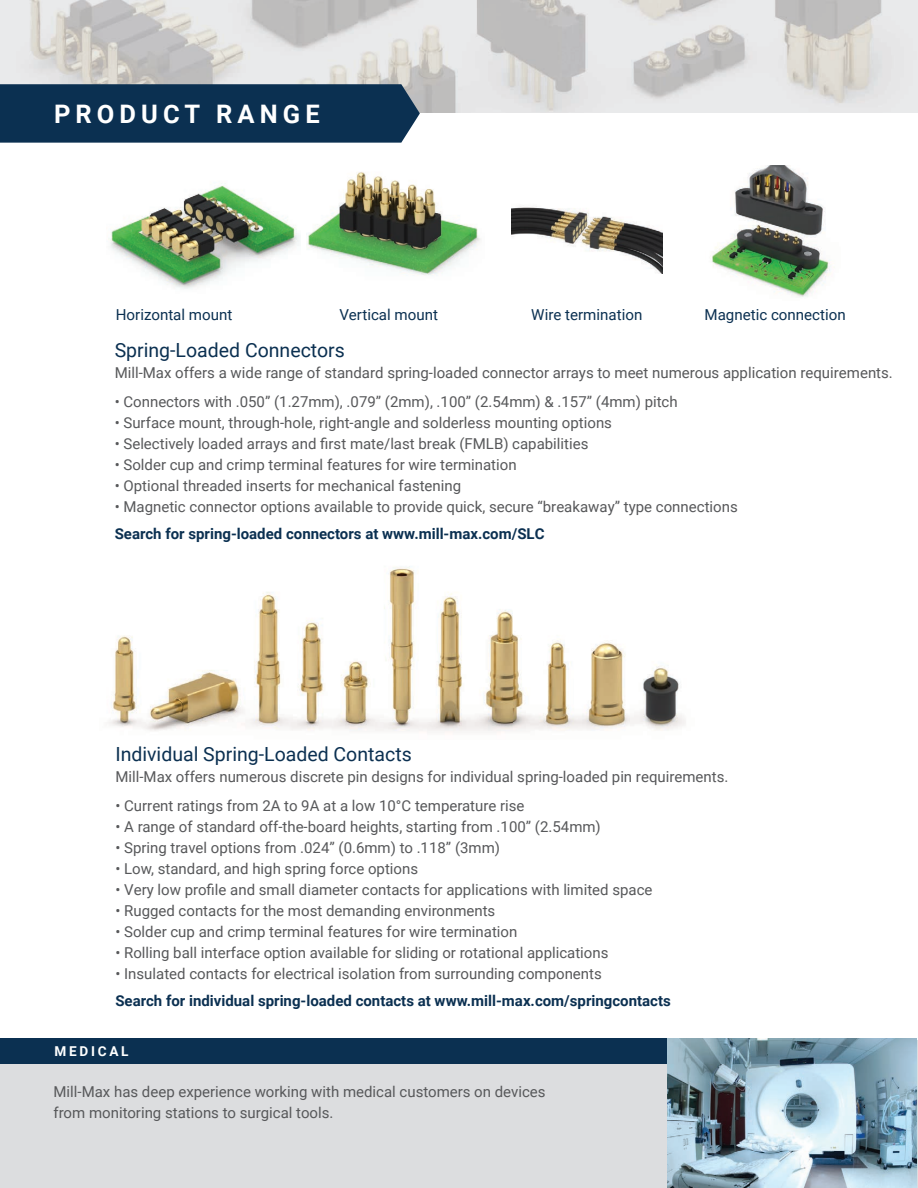
<style>
.page{position:relative;width:918px;height:1188px;background:#fff}
.page>*{position:absolute;margin:0;border:0;box-sizing:border-box;transform-origin:0 0}
.t1{font:700 25.5px "Roboto";letter-spacing:.2em;color:#fff}
.t2{font:19.5px "Roboto";color:#0b3051}
.t3{font:15.15px "Roboto";color:#0b3051}
.t4{font:15px/21px "Roboto";color:#57585a}
.t5{font:700 15px "Roboto";color:#0b3051}
.t6{font:700 13.65px "Roboto";letter-spacing:.2em;color:#fff}
</style>
<div class="page">
<img style="left:511px;top:206px;width:152px;height:68px">
<img style="left:712px;top:165px;width:122px;height:132px">
<img style="left:0;top:0;width:918px;height:113px">
<div style="left:0;top:84px;width:420px;height:59px;background:#0b3051"></div>
<div style="left:0;top:1040px;width:918px;height:148px;background:#dcdddf"></div>
<img style="left:108px;top:567px;width:578px;height:165px">
<div style="left:0;top:1038px;width:864px;height:26px;background:#0b3051"></div>
<img style="left:667px;top:1038px;width:250px;height:150px">
<img style="left:306px;top:172px;width:175px;height:104px">
<img style="left:108px;top:183px;width:191px;height:106px">
<h1 class="t1" style="left:54px;top:96px;width:267px">PRODUCT RANGE</h1>
<p class="t3" style="left:116px;top:304px;width:118px">Horizontal mount</p>
<p class="t3" style="left:339px;top:304px;width:100px">Vertical mount</p>
<p class="t3" style="left:531px;top:304px;width:113px">Wire termination</p>
<p class="t3" style="left:705px;top:304px;width:143px">Magnetic connection</p>
<h2 class="t2" style="left:115px;top:337px;width:232px">Spring-Loaded Connectors</h2>
<p class="t4" style="left:115px;top:362px;width:780px">Mill-Max offers a wide range of standard spring-loaded connector arrays to meet numerous application requirements.</p>
<p class="t4" style="left:115px;top:390px;width:565px">• Connectors with .050” (1.27mm), .079” (2mm), .100” (2.54mm) &amp; .157” (4mm) pitch</p>
<p class="t4" style="left:115px;top:411px;width:499px">• Surface mount, through-hole, right-angle and solderless mounting options</p>
<p class="t4" style="left:115px;top:432px;width:475px">• Selectively loaded arrays and first mate/last break (FMLB) capabilities</p>
<p class="t4" style="left:115px;top:453px;width:403px">• Solder cup and crimp terminal features for wire termination</p>
<p class="t4" style="left:115px;top:474px;width:348px">• Optional threaded inserts for mechanical fastening</p>
<p class="t4" style="left:115px;top:495px;width:625px">• Magnetic connector options available to provide quick, secure “breakaway” type connections</p>
<p class="t5" style="left:115px;top:523px;width:431px">Search for spring-loaded connectors at www.mill-max.com/SLC</p>
<h2 class="t2" style="left:115px;top:741px;width:298px">Individual Spring-Loaded Contacts</h2>
<p class="t4" style="left:115px;top:766px;width:615px">Mill-Max offers numerous discrete pin designs for individual spring-loaded pin requirements.</p>
<p class="t4" style="left:115px;top:794px;width:411px">• Current ratings from 2A to 9A at a low 10°C temperature rise</p>
<p class="t4" style="left:115px;top:815px;width:487px">• A range of standard off-the-board heights, starting from .100” (2.54mm)</p>
<p class="t4" style="left:115px;top:836px;width:386px">• Spring travel options from .024” (0.6mm) to .118” (3mm)</p>
<p class="t4" style="left:115px;top:857px;width:304px">• Low, standard, and high spring force options</p>
<p class="t4" style="left:115px;top:878px;width:539px">• Very low profile and small diameter contacts for applications with limited space</p>
<p class="t4" style="left:115px;top:899px;width:381px">• Rugged contacts for the most demanding environments</p>
<p class="t4" style="left:115px;top:920px;width:403px">• Solder cup and crimp terminal features for wire termination</p>
<p class="t4" style="left:115px;top:941px;width:495px">• Rolling ball interface option available for sliding or rotational applications</p>
<p class="t4" style="left:115px;top:962px;width:488px">• Insulated contacts for electrical isolation from surrounding components</p>
<p class="t5" style="left:115px;top:990px;width:557px">Search for individual spring-loaded contacts at www.mill-max.com/springcontacts</p>
<p class="t6" style="left:55px;top:1042px;width:76px">MEDICAL</p>
<p class="t4" style="left:54px;top:1081px;width:494px">Mill-Max has deep experience working with medical customers on devices from monitoring stations to surgical tools.</p>
</div>
